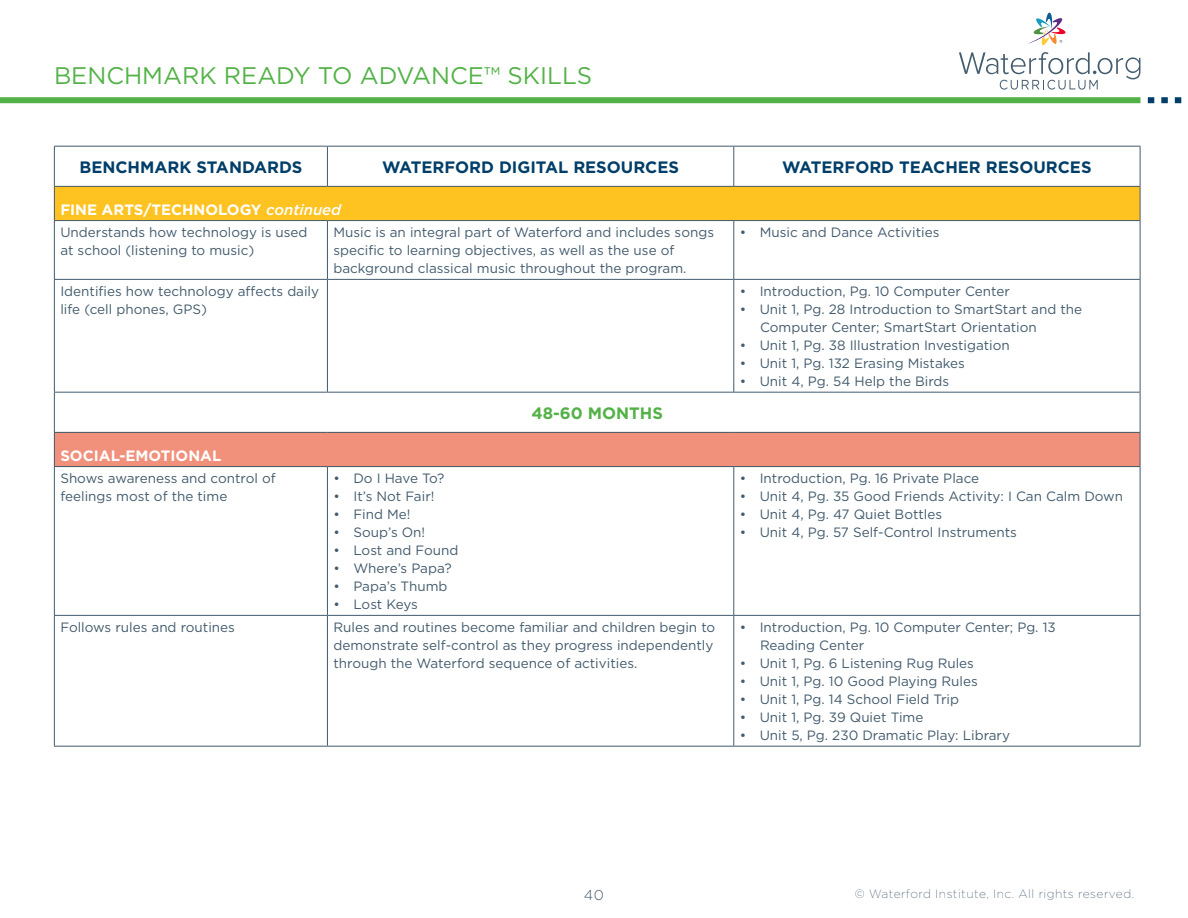
<style>
.page{position:relative;width:1188px;height:918px;background:#fff}
.page>*{position:absolute;margin:0;border:0;box-sizing:border-box;transform-origin:0 0}
.t1{font:24px "Gotham";color:#53b247}
._0_-_Main_Table_Head{font:700 16.5px "Gotham";color:#003e69}
._0_-_Main_Table_Head-2{font:700 16.5px "Gotham";color:#53b247}
._1_-_First_Colorbar{font:700 15px "Gotham";color:#fff}
.t2{font:300 14.25px "Gotham";color:#435b6d}
.Chart_Copy{font:13.5px/18px "Gotham";color:#435b6d}
.t3{font:200 12px "Gotham";letter-spacing:.04em;color:#435b6d}
.s1{font-weight:500;font-style:italic}
</style>
<div class="page">
<svg style="left:959px;top:52px;width:181px;height:38px"></svg>
<svg style="left:1028px;top:12px;width:38px;height:33px"></svg>
<div style="left:0;top:97px;width:1140px;height:6px;background:#53b247"></div>
<svg style="left:1148px;top:97px;width:6px;height:6px"></svg>
<div style="left:1161px;top:97px;width:7px;height:6px;background:#003e69"></div>
<svg style="left:1175px;top:97px;width:6px;height:6px"></svg>
<svg style="left:55px;top:147px;width:1085px;height:285px"></svg>
<div style="left:54px;top:186px;width:1086px;height:35px;background:#fec221"></div>
<div style="left:54px;top:432px;width:1086px;height:35px;background:#f1907b"></div>
<hr style="left:54px;top:279px;width:273px;height:1px;background:#435b6d">
<hr style="left:327px;top:279px;width:407px;height:1px;background:#435b6d">
<hr style="left:734px;top:279px;width:406px;height:1px;background:#435b6d">
<hr style="left:54px;top:615px;width:273px;height:1px;background:#435b6d">
<hr style="left:327px;top:615px;width:407px;height:1px;background:#435b6d">
<hr style="left:734px;top:615px;width:406px;height:1px;background:#435b6d">
<hr style="left:54px;top:221px;width:1px;height:58px;background:#435b6d">
<hr style="left:54px;top:280px;width:1px;height:112px;background:#435b6d">
<hr style="left:54px;top:467px;width:1px;height:148px;background:#435b6d">
<hr style="left:54px;top:616px;width:1px;height:130px;background:#435b6d">
<hr style="left:327px;top:221px;width:1px;height:58px;background:#435b6d">
<hr style="left:327px;top:280px;width:1px;height:112px;background:#435b6d">
<hr style="left:327px;top:467px;width:1px;height:148px;background:#435b6d">
<hr style="left:327px;top:616px;width:1px;height:130px;background:#435b6d">
<hr style="left:733px;top:221px;width:1px;height:58px;background:#435b6d">
<hr style="left:1140px;top:221px;width:1px;height:58px;background:#435b6d">
<hr style="left:733px;top:280px;width:1px;height:112px;background:#435b6d">
<hr style="left:1140px;top:280px;width:1px;height:112px;background:#435b6d">
<hr style="left:733px;top:467px;width:1px;height:148px;background:#435b6d">
<hr style="left:1140px;top:467px;width:1px;height:148px;background:#435b6d">
<hr style="left:733px;top:616px;width:1px;height:130px;background:#435b6d">
<hr style="left:1140px;top:616px;width:1px;height:130px;background:#435b6d">
<hr style="left:54px;top:187px;width:1px;height:33px;background:#435b6d">
<hr style="left:1140px;top:187px;width:1px;height:33px;background:#435b6d">
<hr style="left:54px;top:220px;width:273px;height:1px;background:#435b6d">
<hr style="left:327px;top:220px;width:407px;height:1px;background:#435b6d">
<hr style="left:734px;top:220px;width:406px;height:1px;background:#435b6d">
<hr style="left:54px;top:392px;width:273px;height:1px;background:#435b6d">
<hr style="left:54px;top:393px;width:1px;height:39px;background:#435b6d">
<hr style="left:327px;top:392px;width:407px;height:1px;background:#435b6d">
<hr style="left:734px;top:392px;width:406px;height:1px;background:#435b6d">
<hr style="left:1140px;top:393px;width:1px;height:39px;background:#435b6d">
<hr style="left:54px;top:432px;width:273px;height:1px;background:#435b6d">
<hr style="left:54px;top:433px;width:1px;height:33px;background:#435b6d">
<hr style="left:327px;top:432px;width:407px;height:1px;background:#435b6d">
<hr style="left:734px;top:432px;width:406px;height:1px;background:#435b6d">
<hr style="left:1140px;top:433px;width:1px;height:33px;background:#435b6d">
<hr style="left:54px;top:466px;width:273px;height:1px;background:#435b6d">
<hr style="left:327px;top:466px;width:407px;height:1px;background:#435b6d">
<hr style="left:734px;top:466px;width:406px;height:1px;background:#435b6d">
<hr style="left:54px;top:746px;width:273px;height:1px;background:#435b6d">
<hr style="left:327px;top:746px;width:407px;height:1px;background:#435b6d">
<hr style="left:734px;top:746px;width:406px;height:1px;background:#435b6d">
<hr style="left:54px;top:146px;width:273px;height:1px;background:#435b6d">
<hr style="left:54px;top:147px;width:1px;height:39px;background:#435b6d">
<hr style="left:54px;top:186px;width:273px;height:1px;background:#435b6d">
<hr style="left:327px;top:146px;width:407px;height:1px;background:#435b6d">
<hr style="left:327px;top:147px;width:1px;height:39px;background:#435b6d">
<hr style="left:327px;top:186px;width:407px;height:1px;background:#435b6d">
<hr style="left:734px;top:146px;width:406px;height:1px;background:#435b6d">
<hr style="left:733px;top:147px;width:1px;height:39px;background:#435b6d">
<hr style="left:1140px;top:147px;width:1px;height:39px;background:#435b6d">
<hr style="left:734px;top:186px;width:406px;height:1px;background:#435b6d">
<h1 class="t1" style="left:54px;top:60px;width:540px">BENCHMARK READY TO ADVANCE™ SKILLS</h1>
<p class="_0_-_Main_Table_Head" style="left:79px;top:156px;width:224px">BENCHMARK STANDARDS</p>
<p class="_0_-_Main_Table_Head" style="left:382px;top:156px;width:298px">WATERFORD DIGITAL RESOURCES</p>
<p class="_0_-_Main_Table_Head" style="left:782px;top:156px;width:311px">WATERFORD TEACHER RESOURCES</p>
<p class="_1_-_First_Colorbar" style="left:60px;top:199px;width:282px">FINE ARTS/TECHNOLOGY <span class="s1">continued</span></p>
<p class="Chart_Copy" style="left:60px;top:223px;width:249px">Understands how technology is used at school (listening to music)</p>
<p class="Chart_Copy" style="left:333px;top:223px;width:382px">Music is an integral part of Waterford and includes songs specific to learning objectives, as well as the use of background classical music throughout the program.</p>
<p class="Chart_Copy" style="left:740px;top:223px;width:201px">• Music and Dance Activities</p>
<p class="Chart_Copy" style="left:60px;top:282px;width:260px">Identifies how technology affects daily life (cell phones, GPS)</p>
<p class="Chart_Copy" style="left:740px;top:282px;width:272px">• Introduction, Pg. 10 Computer Center</p>
<p class="Chart_Copy" style="left:760px;top:300px;width:324px;text-indent:-20px">• Unit 1, Pg. 28 Introduction to SmartStart and the<br>Computer Center; SmartStart Orientation</p>
<p class="Chart_Copy" style="left:740px;top:336px;width:272px">• Unit 1, Pg. 38 Illustration Investigation</p>
<p class="Chart_Copy" style="left:740px;top:354px;width:227px">• Unit 1, Pg. 132 Erasing Mistakes</p>
<p class="Chart_Copy" style="left:740px;top:372px;width:211px">• Unit 4, Pg. 54 Help the Birds</p>
<p class="_1_-_First_Colorbar" style="left:60px;top:445px;width:162px">SOCIAL-EMOTIONAL</p>
<p class="Chart_Copy" style="left:60px;top:469px;width:217px">Shows awareness and control of feelings most of the time</p>
<p class="Chart_Copy" style="left:333px;top:469px;width:112px">• Do I Have To?</p>
<p class="Chart_Copy" style="left:333px;top:487px;width:103px">• It’s Not Fair!</p>
<p class="Chart_Copy" style="left:333px;top:505px;width:79px">• Find Me!</p>
<p class="Chart_Copy" style="left:333px;top:523px;width:93px">• Soup’s On!</p>
<p class="Chart_Copy" style="left:333px;top:541px;width:127px">• Lost and Found</p>
<p class="Chart_Copy" style="left:333px;top:559px;width:120px">• Where’s Papa?</p>
<p class="Chart_Copy" style="left:333px;top:577px;width:116px">• Papa’s Thumb</p>
<p class="Chart_Copy" style="left:333px;top:595px;width:86px">• Lost Keys</p>
<p class="_0_-_Main_Table_Head-2" style="left:531px;top:402px;width:133px">48-60 MONTHS</p>
<p class="Chart_Copy" style="left:740px;top:469px;width:241px">• Introduction, Pg. 16 Private Place</p>
<p class="Chart_Copy" style="left:740px;top:487px;width:385px">• Unit 4, Pg. 35 Good Friends Activity: I Can Calm Down</p>
<p class="Chart_Copy" style="left:740px;top:505px;width:204px">• Unit 4, Pg. 47 Quiet Bottles</p>
<p class="Chart_Copy" style="left:740px;top:523px;width:279px">• Unit 4, Pg. 57 Self-Control Instruments</p>
<p class="Chart_Copy" style="left:60px;top:618px;width:176px">Follows rules and routines</p>
<p class="Chart_Copy" style="left:333px;top:618px;width:383px">Rules and routines become familiar and children begin to demonstrate self-control as they progress independently through the Waterford sequence of activities.</p>
<p class="Chart_Copy" style="left:760px;top:618px;width:297px;text-indent:-20px">• Introduction, Pg. 10 Computer Center; Pg. 13<br>Reading Center</p>
<p class="Chart_Copy" style="left:740px;top:654px;width:236px">• Unit 1, Pg. 6 Listening Rug Rules</p>
<p class="Chart_Copy" style="left:740px;top:672px;width:239px">• Unit 1, Pg. 10 Good Playing Rules</p>
<p class="Chart_Copy" style="left:740px;top:690px;width:221px">• Unit 1, Pg. 14 School Field Trip</p>
<p class="Chart_Copy" style="left:740px;top:708px;width:185px">• Unit 1, Pg. 39 Quiet Time</p>
<p class="Chart_Copy" style="left:740px;top:726px;width:272px">• Unit 5, Pg. 230 Dramatic Play: Library</p>
<p class="t2" style="left:584px;top:886px;width:22px">40</p>
<p class="t3" style="left:855px;top:886px;width:281px">© Waterford Institute, Inc. All rights reserved.</p>
</div>
